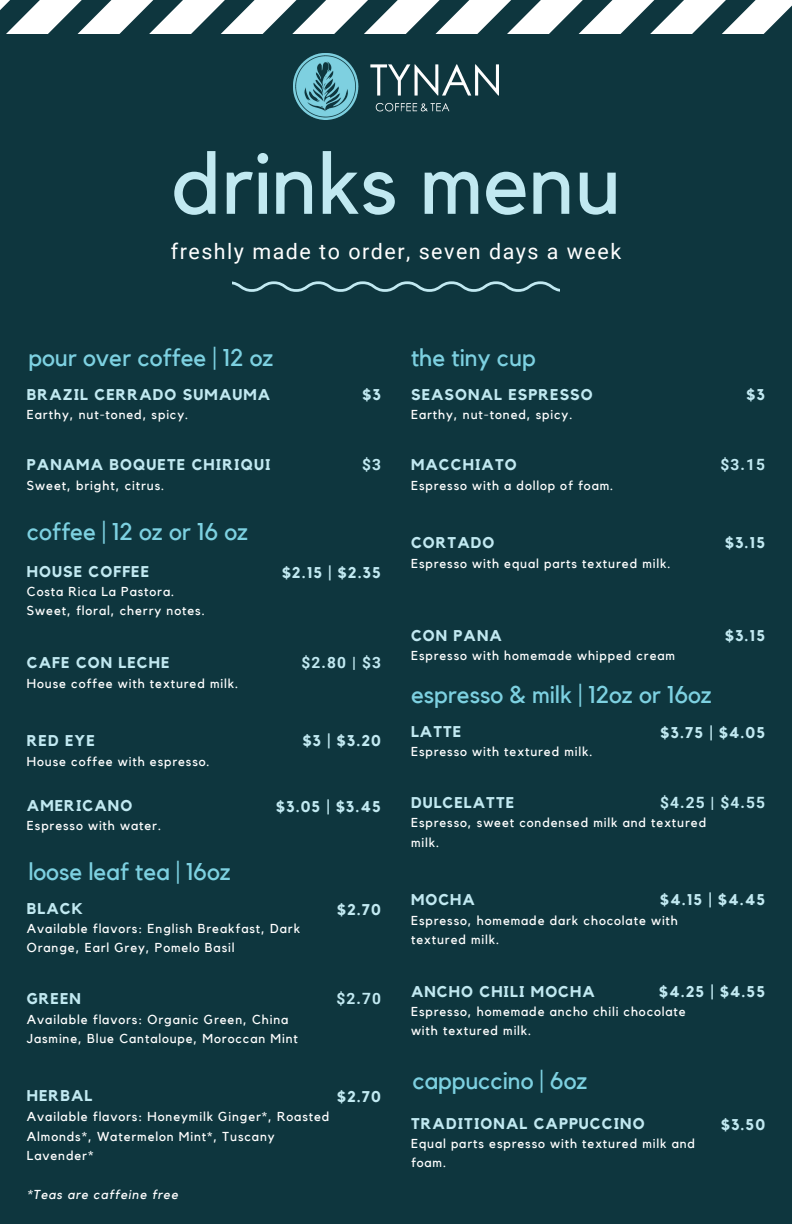
<style>
.page{position:relative;width:792px;height:1224px;background:#0e363e}
.page>*{position:absolute;margin:0;border:0;box-sizing:border-box;transform-origin:0 0}
.t1{font:85.9px "Kollektif";color:#c1e9f1}
.t2{font:24.2px "Kollektif";color:#7dd1e1}
.t3{font:21.5px "Roboto";letter-spacing:.07em;color:#fff}
.t4{font:700 15.5px "Kollektif";letter-spacing:.07em;color:#c1e9f1}
.t5{font:700 15.5px "Roboto";letter-spacing:.07em;color:#c1e9f1}
.t6{font:12.9px/19.4px "Kollektif";letter-spacing:.07em;color:#fff}
.t7{font:italic 12.9px "Kollektif";letter-spacing:.07em;color:#fff}
</style>
<div class="page">
<svg style="left:0;top:0;width:792px;height:33px"></svg>
<svg style="left:232px;top:281px;width:328px;height:11px"></svg>
<img style="left:293px;top:54px;width:206px;height:66px">
<h1 class="t1" style="left:171px;top:144px;width:451px">drinks menu</h1>
<h3 class="t3" style="left:171px;top:239px;width:452px">freshly made to order, seven days a week</h3>
<h2 class="t2" style="left:28px;top:346px;width:246px">pour over coffee | 12 oz</h2>
<p class="t6" style="left:27px;top:405px;width:163px">Earthy, nut-toned, spicy.</p>
<p class="t4" style="left:27px;top:387px;width:245px">BRAZIL CERRADO SUMAUMA</p>
<p class="t4" style="left:363px;top:388px;width:20px">$3</p>
<p class="t4" style="left:27px;top:458px;width:245px">PANAMA BOQUETE CHIRIQUI</p>
<p class="t6" style="left:27px;top:476px;width:139px">Sweet, bright, citrus.</p>
<h2 class="t2" style="left:27px;top:520px;width:223px">coffee | 12 oz or 16 oz</h2>
<p class="t5" style="left:362px;top:456px;width:20px">$3</p>
<p class="t4" style="left:27px;top:565px;width:124px">HOUSE COFFEE</p>
<p class="t4" style="left:282px;top:565px;width:100px">$2.15 | $2.35</p>
<p class="t6" style="left:27px;top:582px;width:179px">Costa Rica La Pastora.<br>Sweet, floral, cherry notes.</p>
<p class="t4" style="left:27px;top:655px;width:144px">CAFE CON LECHE</p>
<p class="t6" style="left:27px;top:674px;width:213px">House coffee with textured milk.</p>
<p class="t4" style="left:27px;top:733px;width:69px">RED EYE</p>
<p class="t6" style="left:27px;top:752px;width:184px">House coffee with espresso.</p>
<p class="t5" style="left:302px;top:654px;width:81px">$2.80 | $3</p>
<p class="t4" style="left:303px;top:734px;width:80px">$3 | $3.20</p>
<p class="t4" style="left:27px;top:799px;width:107px">AMERICANO</p>
<p class="t4" style="left:276px;top:799px;width:106px">$3.05 | $3.45</p>
<p class="t6" style="left:27px;top:816px;width:136px">Espresso with water.</p>
<h2 class="t2" style="left:28px;top:861px;width:204px">loose leaf tea | 16oz</h2>
<p class="t6" style="left:27px;top:919px;width:275px">Available flavors: English Breakfast, Dark<br>Orange, Earl Grey, Pomelo Basil</p>
<p class="t4" style="left:27px;top:902px;width:58px">BLACK</p>
<p class="t4" style="left:337px;top:902px;width:45px">$2.70</p>
<p class="t4" style="left:27px;top:992px;width:55px">GREEN</p>
<p class="t6" style="left:27px;top:1010px;width:273px">Available flavors: Organic Green, China<br>Jasmine, Blue Cantaloupe, Moroccan Mint</p>
<p class="t5" style="left:336px;top:990px;width:46px">$2.70</p>
<p class="t4" style="left:27px;top:1089px;width:67px">HERBAL</p>
<p class="t6" style="left:27px;top:1108px;width:304px">Available flavors: Honeymilk Ginger*, Roasted<br>Almonds*, Watermelon Mint*, Tuscany<br>Lavender*</p>
<p class="t7" style="left:27px;top:1189px;width:153px">*Teas are caffeine free</p>
<p class="t4" style="left:337px;top:1089px;width:45px">$2.70</p>
<h2 class="t2" style="left:411px;top:346px;width:126px">the tiny cup</h2>
<p class="t4" style="left:411px;top:387px;width:183px">SEASONAL ESPRESSO</p>
<p class="t4" style="left:747px;top:388px;width:20px">$3</p>
<p class="t6" style="left:411px;top:405px;width:163px">Earthy, nut-toned, spicy.</p>
<p class="t4" style="left:411px;top:458px;width:107px">MACCHIATO</p>
<p class="t6" style="left:411px;top:476px;width:204px">Espresso with a dollop of foam.</p>
<p class="t4" style="left:411px;top:536px;width:85px">CORTADO</p>
<p class="t6" style="left:411px;top:554px;width:261px">Espresso with equal parts textured milk.</p>
<p class="t5" style="left:721px;top:456px;width:46px">$3.15</p>
<p class="t4" style="left:725px;top:536px;width:41px">$3.15</p>
<p class="t4" style="left:411px;top:629px;width:92px">CON PANA</p>
<p class="t4" style="left:725px;top:629px;width:41px">$3.15</p>
<p class="t6" style="left:411px;top:646px;width:266px">Espresso with homemade whipped cream</p>
<h2 class="t2" style="left:411px;top:684px;width:302px">espresso &amp; milk | 12oz or 16oz</h2>
<p class="t4" style="left:411px;top:725px;width:52px">LATTE</p>
<p class="t4" style="left:661px;top:725px;width:106px">$3.75 | $4.05</p>
<p class="t6" style="left:411px;top:742px;width:183px">Espresso with textured milk.</p>
<p class="t4" style="left:411px;top:795px;width:105px">DULCELATTE</p>
<p class="t5" style="left:660px;top:794px;width:106px">$4.25 | $4.55</p>
<p class="t6" style="left:411px;top:814px;width:297px">Espresso, sweet condensed milk and textured milk.</p>
<p class="t4" style="left:411px;top:892px;width:65px">MOCHA</p>
<p class="t4" style="left:660px;top:893px;width:106px">$4.15 | $4.45</p>
<p class="t6" style="left:411px;top:911px;width:268px">Espresso, homemade dark chocolate with textured milk.</p>
<p class="t4" style="left:411px;top:984px;width:185px">ANCHO CHILI MOCHA</p>
<p class="t4" style="left:659px;top:985px;width:107px">$4.25 | $4.55</p>
<p class="t6" style="left:411px;top:1002px;width:276px">Espresso, homemade ancho chili chocolate with textured milk.</p>
<h2 class="t2" style="left:413px;top:1070px;width:176px">cappuccino | 6oz</h2>
<p class="t4" style="left:411px;top:1117px;width:235px">TRADITIONAL CAPPUCCINO</p>
<p class="t4" style="left:721px;top:1117px;width:45px">$3.50</p>
<p class="t6" style="left:411px;top:1134px;width:286px">Equal parts espresso with textured milk and foam.</p>
</div>
